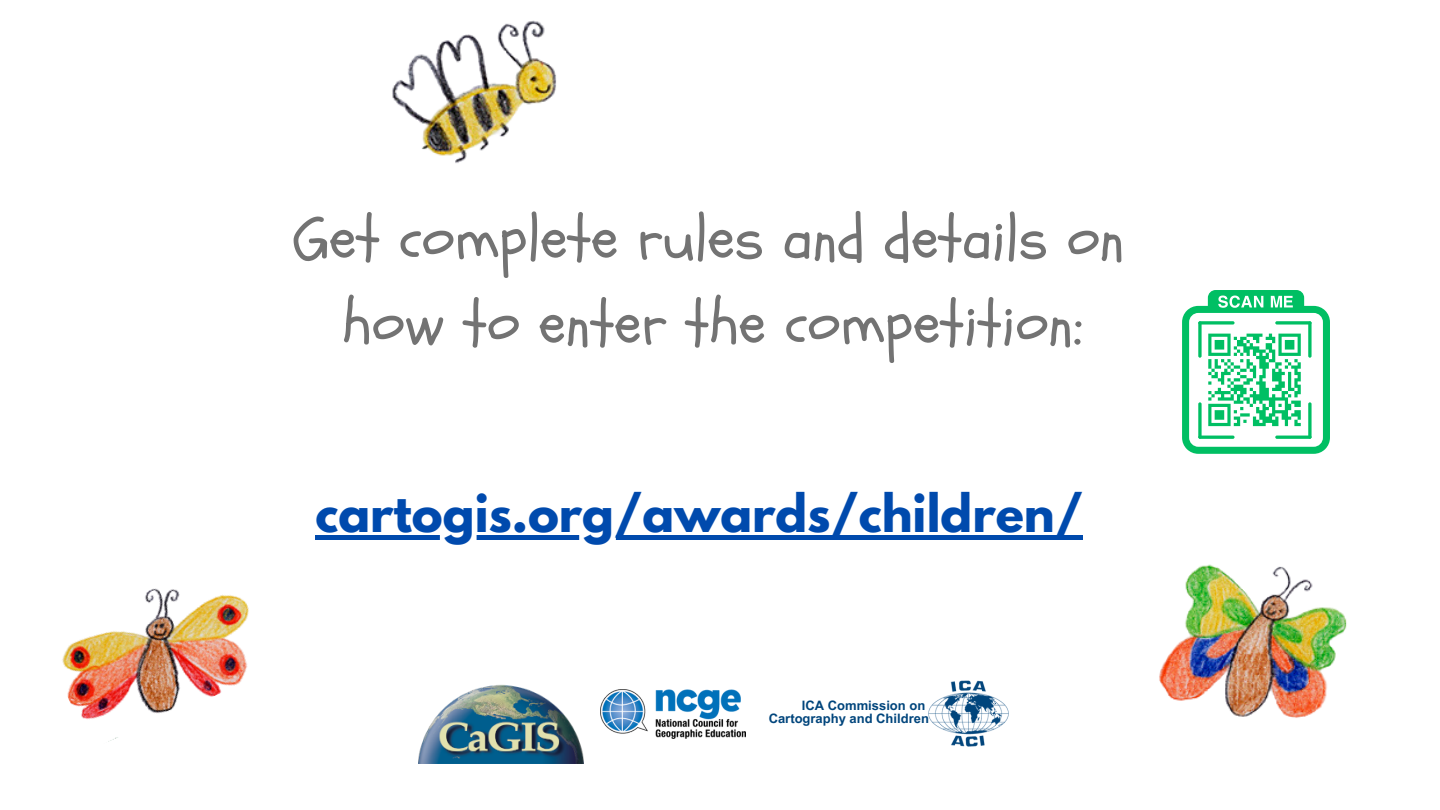
<style>
.page{position:relative;width:1440px;height:810px;background:#fff}
.page>*{position:absolute;margin:0;border:0;box-sizing:border-box;transform-origin:0 0}
.t1{font:61.3px/85px "Schoolbell";color:#737373;text-align:center}
.t2{font:700 46.7px "League Spartan";color:#004aad}
.t3{font:700 13px "Arial MT Pro";color:#00457c}
</style>
<div class="page">
<img style="left:62px;top:588px;width:187px;height:154px">
<hr style="left:316px;top:535px;width:767px;height:4px;background:#004aad">
<img style="left:392px;top:20px;width:165px;height:143px">
<img style="left:1159px;top:564px;width:188px;height:154px">
<img style="left:600px;top:690px;width:145px;height:48px">
<img style="left:929px;top:680px;width:79px;height:67px">
<img style="left:418px;top:684px;width:165px;height:79px">
<svg style="left:1182px;top:290px;width:148px;height:164px"></svg>
<svg style="left:1198px;top:321px;width:37px;height:4px"></svg>
<svg style="left:1198px;top:321px;width:4px;height:37px"></svg>
<svg style="left:1275px;top:321px;width:37px;height:4px"></svg>
<svg style="left:1308px;top:321px;width:4px;height:37px"></svg>
<hr style="left:1198px;top:436px;width:37px;height:3px;background:#00bf63;border-radius:2px">
<svg style="left:1198px;top:402px;width:4px;height:37px"></svg>
<hr style="left:1275px;top:436px;width:37px;height:3px;background:#00bf63;border-radius:2px">
<svg style="left:1308px;top:402px;width:4px;height:37px"></svg>
<h1 class="t1" style="left:293px;top:197px;width:833px">Get complete rules and details on how to enter the competition:</h1>
<p class="t2" style="left:316px;top:490px;width:769px">cartogis.org/awards/children/</p>
<p class="t3" style="left:802px;top:701px;width:125px">ICA Commission on</p>
<p class="t3" style="left:769px;top:714px;width:162px">Cartography and Children</p>
</div>
